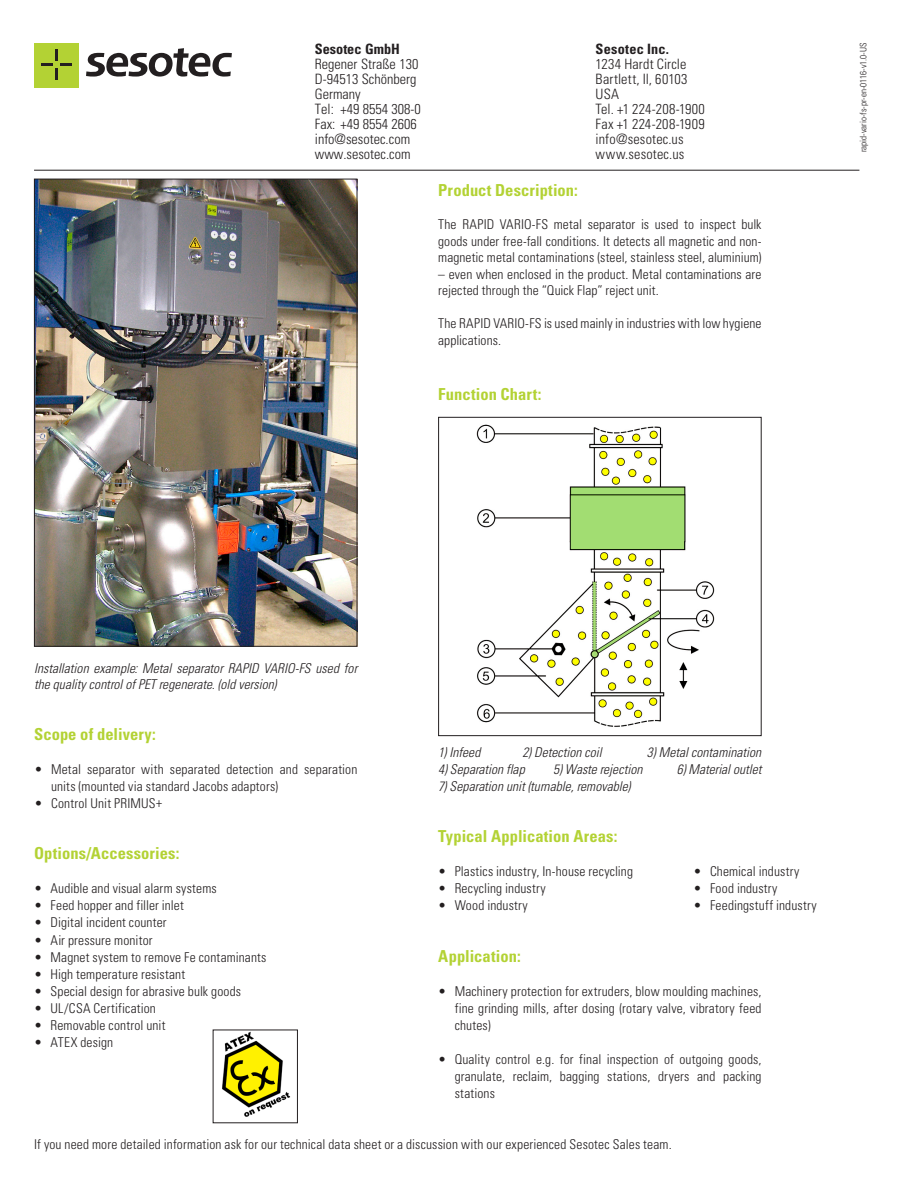
<style>
.page{position:relative;width:919px;height:1187px;background:#fff}
.page>*{position:absolute;margin:0;border:0;box-sizing:border-box;transform-origin:0 0}
.t1{font:700 condensed 16.5px "Univers LT";letter-spacing:.005em;color:#b3d234}
.t2{font:300 condensed 14.25px/15px "Univers LT";color:#231f20}
.t3{font:700 condensed 14.25px "Univers LT";color:#231f20}
.t4{font:300 condensed 13.5px/17px "Univers LT";letter-spacing:.01em;color:#231f20;text-align:justify}
.t5{font:italic 300 condensed 13.5px/16.5px "Univers LT";color:#231f20}
.t6{font:300 condensed 9px "Univers LT";color:#231f20}
</style>
<div class="page">
<hr style="left:34px;top:170px;width:825px;height:1px;background:#231f20">
<div style="left:34px;top:43px;width:45px;height:44px;background:#b3d234"></div>
<svg style="left:42px;top:50px;width:29px;height:29px"></svg>
<svg style="left:86px;top:48px;width:146px;height:29px"></svg>
<img style="left:36px;top:181px;width:319px;height:463px">
<div style="left:34px;top:179px;width:323px;height:467px;border:1px solid #231f20"></div>
<img style="left:476px;top:424px;width:239px;height:303px">
<div style="left:438px;top:417px;width:323px;height:319px;border:1px solid #231f20"></div>
<img style="left:222px;top:1031px;width:69px;height:86px">
<p class="t3" style="left:315px;top:40px;width:87px">Sesotec GmbH</p>
<p class="t2" style="left:315px;top:56px;width:108px">Regener Straße 130<br>D-94513 Schönberg<br>Germany<br>Tel: +49 8554 308-0<br>Fax: +49 8554 2606 info@sesotec.com www.sesotec.com</p>
<p class="t3" style="left:595px;top:40px;width:75px">Sesotec Inc.</p>
<p class="t2" style="left:595px;top:56px;width:111px">1234 Hardt Circle<br>Bartlett, Il, 60103<br>USA<br>Tel. +1 224-208-1900<br>Fax +1 224-208-1909 info@sesotec.us www.sesotec.us</p>
<p class="t1" style="left:438px;top:180px;width:141px">Product Description:</p>
<p class="t4" style="left:438px;top:216px;width:325px;line-height:16.5px">The RAPID VARIO-FS metal separator is used to inspect bulk goods under free-fall conditions. It detects all magnetic and non&shy;magnetic metal contaminations (steel, stainless steel, aluminium)</p>
<p class="t4" style="left:438px;top:266px;width:325px;line-height:16.5px">– even when enclosed in the product. Metal contaminations are rejected through the “Quick Flap” reject unit.</p>
<p class="t4" style="left:438px;top:315px;width:325px;line-height:16.5px">The RAPID VARIO-FS is used mainly in industries with low hygiene applications.</p>
<p class="t1" style="left:438px;top:384px;width:105px">Function Chart:</p>
<p class="t6" style="left:857px;top:152px;width:111px;rotate:-90deg">rapid-vario-fs-pr-en-0116-v1.0-US</p>
<p class="t5" style="left:34px;top:659px;width:325px">Installation example: Metal separator RAPID VARIO-FS used for the quality control of PET regenerate. (old version)</p>
<p class="t1" style="left:34px;top:724px;width:123px">Scope of delivery:</p>
<p class="t4" style="left:51px;top:761px;width:308px;text-indent:-17px">• Metal separator with separated detection and separation units (mounted via standard Jacobs adaptors)</p>
<p class="t4" style="left:35px;top:795px;width:129px">• Control Unit PRIMUS+</p>
<p class="t1" style="left:34px;top:843px;width:147px">Options/Accessories:</p>
<p class="t4" style="left:34px;top:880px;width:184px">• Audible and visual alarm systems</p>
<p class="t4" style="left:34px;top:897px;width:151px">• Feed hopper and filler inlet</p>
<p class="t4" style="left:34px;top:914px;width:134px">• Digital incident counter</p>
<p class="t4" style="left:34px;top:931px;width:120px">• Air pressure monitor</p>
<p class="t4" style="left:34px;top:948px;width:234px">• Magnet system to remove Fe contaminants</p>
<p class="t4" style="left:34px;top:965px;width:153px">• High temperature resistant</p>
<p class="t4" style="left:34px;top:982px;width:208px">• Special design for abrasive bulk goods</p>
<p class="t4" style="left:34px;top:999px;width:123px">• UL/CSA Certification</p>
<p class="t4" style="left:34px;top:1016px;width:133px">• Removable control unit</p>
<p class="t4" style="left:34px;top:1033px;width:81px">• ATEX design</p>
<p class="t5" style="left:438px;top:744px;width:44px">1) Infeed</p>
<p class="t5" style="left:522px;top:744px;width:81px">2) Detection coil</p>
<p class="t5" style="left:646px;top:744px;width:116px">3) Metal contamination</p>
<p class="t5" style="left:438px;top:761px;width:88px">4) Separation flap</p>
<p class="t5" style="left:553px;top:761px;width:91px">5) Waste rejection</p>
<p class="t5" style="left:676px;top:761px;width:86px">6) Material outlet</p>
<p class="t5" style="left:438px;top:778px;width:194px">7) Separation unit (turnable, removable)</p>
<p class="t1" style="left:438px;top:826px;width:181px">Typical Application Areas:</p>
<p class="t4" style="left:438px;top:863px;width:196px">• Plastics industry, In-house recycling</p>
<p class="t4" style="left:438px;top:880px;width:109px">• Recycling industry</p>
<p class="t4" style="left:438px;top:897px;width:91px">• Wood industry</p>
<p class="t4" style="left:693px;top:863px;width:107px">• Chemical industry</p>
<p class="t4" style="left:693px;top:880px;width:85px">• Food industry</p>
<p class="t4" style="left:693px;top:897px;width:125px">• Feedingstuff industry</p>
<p class="t1" style="left:438px;top:945px;width:84px">Application:</p>
<p class="t4" style="left:454px;top:982px;width:308px;text-indent:-16px">• Machinery protection for extruders, blow moulding machines, fine grinding mills, after dosing (rotary valve, vibratory feed chutes)</p>
<p class="t4" style="left:454px;top:1050px;width:308px;text-indent:-16px">• Quality control e.g. for final inspection of outgoing goods, granulate, reclaim, bagging stations, dryers and packing stations</p>
<p class="t4" style="left:34px;top:1135px;width:639px">If you need more detailed information ask for our technical data sheet or a discussion with our experienced Sesotec Sales team.</p>
</div>
